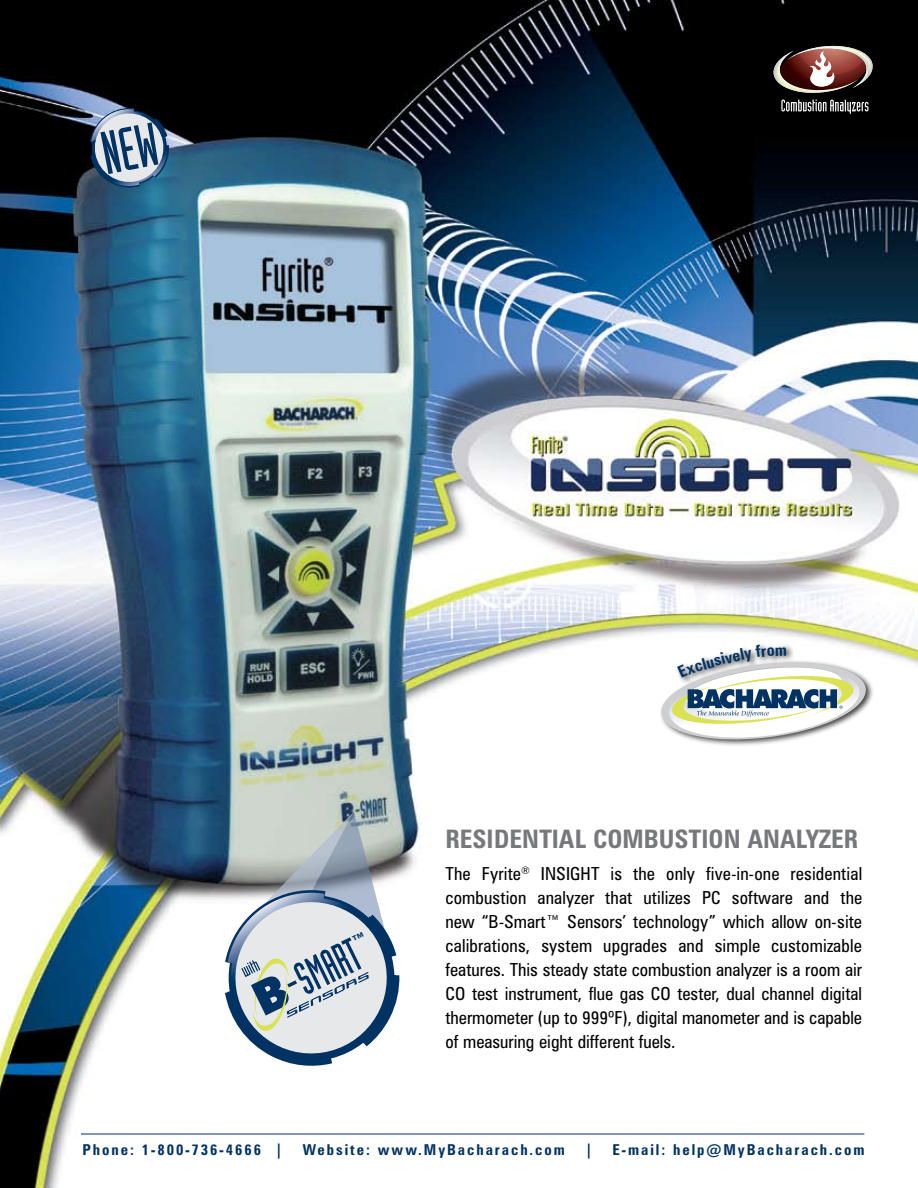
<style>
.page{position:relative;width:918px;height:1188px;background:#fff}
.page>*{position:absolute;margin:0;border:0;box-sizing:border-box;transform-origin:0 0}
.t1{font:700 condensed 25.5px "Zurich BT";color:#77787b}
.t2{font:condensed 18px/24px "Zurich BT";color:#000;text-align:justify}
.t3{font:700 condensed 15px "Zurich BT";letter-spacing:.13em;color:#003263}
</style>
<div class="page">
<img style="left:0;top:0;width:918px;height:1188px">
<img style="left:773px;top:51px;width:85px;height:42px">
<img style="left:779px;top:70px;width:79px;height:21px">
<img style="left:787px;top:46px;width:86px;height:42px">
<img style="left:788px;top:47px;width:79px;height:21px">
<svg style="left:781px;top:100px;width:87px;height:14px"></svg>
<div style="left:658px;top:643px;width:260px;height:545px;background:#fff"></div>
<hr style="left:81px;top:1134px;width:783px;height:1px;background:#003263">
<svg style="left:90px;top:106px;width:79px;height:83px"></svg>
<svg style="left:661px;top:645px;width:207px;height:99px"></svg>
<svg style="left:225px;top:812px;width:175px;height:256px"></svg>
<h1 class="t1" style="left:446px;top:824px;width:408px">ResidentIal Combustion Analyzer</h1>
<p class="t2" style="left:446px;top:861px;width:418px">The Fyrite<sup>®</sup> InSight is the only five-in-one residential combustion analyzer that utilizes PC software and the new “B-Smart™ Sensors’ technology” which allow on-site calibrations, system upgrades and simple customizable features. This steady state combustion analyzer is a room air CO test instrument, flue gas CO tester, dual channel digital thermometer (up to 999ºF), digital manometer and is capable of measuring eight different fuels.</p>
<p class="t3" style="left:82px;top:1140px;width:202px">Phone: 1-800-736-4666 |</p>
<p class="t3" style="left:303px;top:1140px;width:264px">Website: www.MyBacharach.com</p>
<p class="t3" style="left:585px;top:1140px;width:9px">|</p>
<p class="t3" style="left:613px;top:1140px;width:254px">E-mail: help@MyBacharach.com</p>
</div>
